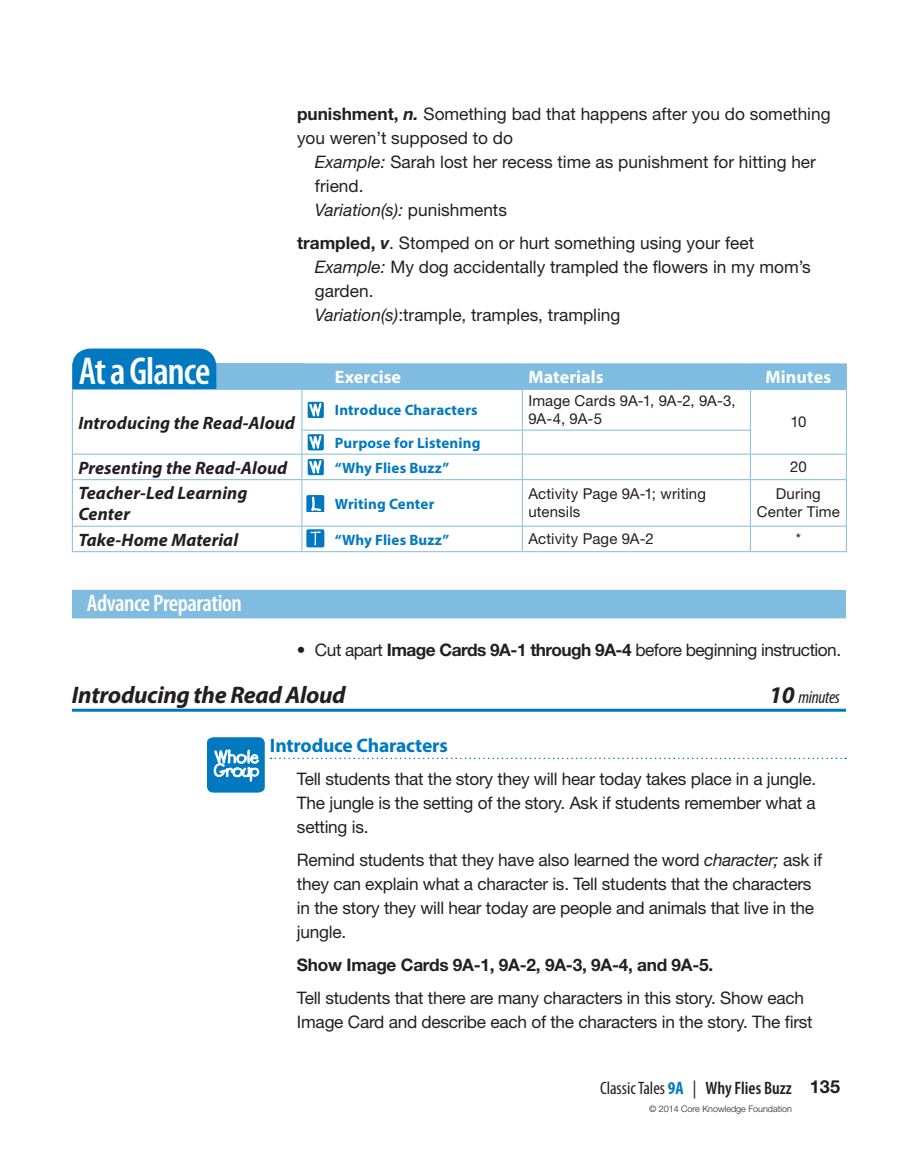
<style>
.page{position:relative;width:918px;height:1175px;background:#fff}
.page>*{position:absolute;margin:0;border:0;box-sizing:border-box;transform-origin:0 0}
.t1{font:600 condensed 39px "Myriad Pro";letter-spacing:-.025em;color:#fff}
.t2{font:italic 700 24px "Myriad Pro";letter-spacing:-.015em;color:#231f20}
.t3{font:600 condensed 24px "Myriad Pro";letter-spacing:-.02em;color:#fff}
.t4{font:700 19.5px "Myriad Pro";letter-spacing:-.01em;color:#0079c1}
.t5{font:italic 700 18px/21px "Myriad Pro";letter-spacing:.005em;color:#231f20}
.t6{font:condensed 18px "Myriad Pro";color:#231f20}
.t7{font:700 18px "Myriad Pro";letter-spacing:.005em;color:#fff}
.t8{font:italic condensed 18px "Myriad Pro";letter-spacing:-.015em;color:#231f20}
.t9{font:17.25px/24px "Helvetica Neue LT Std";letter-spacing:-.015em;color:#231f20}
.t10{font:700 17.25px "Helvetica Neue LT Std";letter-spacing:-.015em;color:#231f20}
.t11{font:15px/18px "Helvetica Neue LT Std";letter-spacing:.01em;color:#231f20}
.t12{font:700 15px "Myriad Pro";letter-spacing:.01em;color:#0079c1}
.t13{font:300 9px "Helvetica Neue LT Std";color:#231f20}
.s1{font-weight:700}
.s2{font-weight:700;font-style:italic}
.s3{font-style:italic}
.s4{font-weight:700;font-stretch:normal;font-size:24px}
.s5{font-weight:700;color:#0079c1}
.s6{font-weight:600}
.s7{font-family:"Helvetica Neue LT Std";font-weight:700;font-stretch:normal}
</style>
<div class="page">
<div style="left:72px;top:590px;width:774px;height:28px;background:#80bce0"></div>
<hr style="left:72px;top:708px;width:774px;height:3px;background:#0079c1">
<svg style="left:271px;top:757px;width:575px;height:2px"></svg>
<hr style="left:72px;top:390px;width:1px;height:40px;background:#80bce0">
<hr style="left:522px;top:390px;width:1px;height:40px;background:#80bce0">
<hr style="left:750px;top:390px;width:1px;height:40px;background:#80bce0">
<hr style="left:846px;top:389px;width:1px;height:41px;background:#80bce0">
<div style="left:302px;top:363px;width:545px;height:27px;background:#80bce0"></div>
<hr style="left:329px;top:430px;width:193px;height:1px;background:#80bce0">
<hr style="left:522px;top:430px;width:228px;height:1px;background:#80bce0">
<hr style="left:73px;top:479px;width:229px;height:1px;background:#80bce0">
<hr style="left:329px;top:479px;width:193px;height:1px;background:#80bce0">
<hr style="left:522px;top:479px;width:228px;height:1px;background:#80bce0">
<hr style="left:750px;top:479px;width:96px;height:1px;background:#80bce0">
<hr style="left:73px;top:526px;width:229px;height:1px;background:#80bce0">
<hr style="left:329px;top:526px;width:193px;height:1px;background:#80bce0">
<hr style="left:522px;top:526px;width:228px;height:1px;background:#80bce0">
<hr style="left:750px;top:526px;width:96px;height:1px;background:#80bce0">
<hr style="left:72px;top:551px;width:230px;height:1px;background:#80bce0">
<hr style="left:329px;top:551px;width:193px;height:1px;background:#80bce0">
<hr style="left:522px;top:551px;width:228px;height:1px;background:#80bce0">
<hr style="left:750px;top:551px;width:97px;height:1px;background:#80bce0">
<hr style="left:72px;top:454px;width:230px;height:1px;background:#80bce0">
<svg style="left:72px;top:430px;width:1px;height:49px"></svg>
<hr style="left:329px;top:454px;width:193px;height:1px;background:#80bce0">
<hr style="left:522px;top:454px;width:228px;height:1px;background:#80bce0">
<svg style="left:522px;top:430px;width:1px;height:49px"></svg>
<hr style="left:750px;top:454px;width:97px;height:1px;background:#80bce0">
<svg style="left:750px;top:430px;width:1px;height:49px"></svg>
<svg style="left:846px;top:430px;width:1px;height:49px"></svg>
<hr style="left:72px;top:479px;width:1px;height:47px;background:#80bce0">
<hr style="left:522px;top:480px;width:1px;height:46px;background:#80bce0">
<hr style="left:750px;top:480px;width:1px;height:46px;background:#80bce0">
<hr style="left:846px;top:479px;width:1px;height:47px;background:#80bce0">
<svg style="left:72px;top:526px;width:1px;height:25px"></svg>
<svg style="left:522px;top:526px;width:1px;height:25px"></svg>
<svg style="left:750px;top:526px;width:1px;height:25px"></svg>
<svg style="left:846px;top:526px;width:1px;height:25px"></svg>
<hr style="left:302px;top:390px;width:1px;height:40px;background:#80bce0">
<hr style="left:302px;top:480px;width:1px;height:46px;background:#80bce0">
<hr style="left:72px;top:389px;width:230px;height:1px;background:#80bce0">
<hr style="left:329px;top:389px;width:194px;height:1px;background:#80bce0">
<div style="left:72px;top:363px;width:231px;height:26px;background:#80bce0"></div>
<div style="left:72px;top:348px;width:144px;height:41px;background:#0079c1"></div>
<div style="left:308px;top:402px;width:16px;height:16px;background:#0079c1;border-radius:2px"></div>
<svg style="left:309px;top:401px;width:13px;height:15px"></svg>
<svg style="left:302px;top:430px;width:27px;height:50px"></svg>
<svg style="left:306px;top:495px;width:18px;height:17px"></svg>
<svg style="left:302px;top:526px;width:27px;height:26px"></svg>
<svg style="left:207px;top:737px;width:58px;height:55px;background:#3494cd"></svg>
<h1 class="t1" style="left:79px;top:346px;width:133px">At a Glance</h1>
<p class="t9" style="left:297px;top:102px;width:535px"><span class="s1">punishment,</span> <span class="s2">n.</span> Something bad that happens after you do something you weren’t supposed to do</p>
<p class="t9" style="left:315px;top:150px;width:503px"><span class="s3">Example:</span> Sarah lost her recess time as punishment for hitting her friend.<br><span class="s3">Variation(s):</span> punishments</p>
<p class="t9" style="left:315px;top:231px;width:497px;text-indent:-18px"><span class="s1">trampled,</span> <span class="s2">v</span>. Stomped on or hurt something using your feet <span class="s3">Example:</span> My dog accidentally trampled the flowers in my mom’s garden.<br><span class="s3">Variation(s)</span>:trample, tramples, trampling</p>
<p class="t7" style="left:335px;top:365px;width:68px">Exercise</p>
<p class="t7" style="left:528px;top:365px;width:77px">Materials</p>
<p class="t7" style="left:766px;top:365px;width:67px">Minutes</p>
<p class="t5" style="left:78px;top:411px;width:218px">Introducing the Read-Aloud</p>
<p class="t12" style="left:335px;top:400px;width:144px">Introduce Characters</p>
<p class="t11" style="left:528px;top:391px;width:209px">Image Cards 9A-1, 9A-2, 9A-3,<br>9A-4, 9A-5</p>
<p class="t12" style="left:335px;top:433px;width:147px">Purpose for Listening</p>
<p class="t11" style="left:790px;top:412px;width:18px">10</p>
<p class="t5" style="left:78px;top:456px;width:211px">Presenting the Read-Aloud</p>
<p class="t12" style="left:335px;top:457px;width:116px">“Why Flies Buzz”</p>
<p class="t11" style="left:790px;top:458px;width:18px">20</p>
<p class="t5" style="left:78px;top:482px;width:171px">Teacher-Led Learning<br>Center</p>
<p class="t12" style="left:335px;top:493px;width:101px">Writing Center</p>
<p class="t11" style="left:528px;top:485px;width:179px">Activity Page 9A-1; writing utensils</p>
<p class="t11" style="left:757px;top:485px;width:85px;text-align:center">During<br>Center Time</p>
<p class="t5" style="left:78px;top:528px;width:161px">Take-Home Material</p>
<p class="t12" style="left:335px;top:529px;width:116px">“Why Flies Buzz”</p>
<p class="t11" style="left:528px;top:530px;width:127px">Activity Page 9A-2</p>
<p class="t11" style="left:796px;top:530px;width:7px">*</p>
<h2 class="t3" style="left:87px;top:588px;width:156px">Advance Preparation</h2>
<p class="t9" style="left:297px;top:637px;width:546px">• Cut apart <span class="s1">Image Cards 9A-1 through 9A-4</span> before beginning instruction.</p>
<h2 class="t2" style="left:72px;top:679px;width:275px">Introducing the Read Aloud</h2>
<p class="t8" style="left:769px;top:686px;width:72px"><span class="s4">10</span> minutes</p>
<p class="t4" style="left:270px;top:732px;width:179px">Introduce Characters</p>
<p class="t9" style="left:297px;top:766px;width:521px;text-align:justify">Tell students that the story they will hear today takes place in a jungle.<br>The jungle is the setting of the story. Ask if students remember what a setting is.</p>
<p class="t9" style="left:297px;top:847px;width:527px">Remind students that they have also learned the word <span class="s3">character;</span> ask if they can explain what a character is. Tell students that the characters in the story they will hear today are people and animals that live in the jungle.</p>
<p class="t10" style="left:297px;top:953px;width:418px">Show Image Cards 9A-1, 9A-2, 9A-3, 9A-4, and 9A-5.</p>
<p class="t9" style="left:297px;top:985px;width:517px">Tell students that there are many characters in this story. Show each<br>Image Card and describe each of the characters in the story. The first</p>
<p class="t6" style="left:600px;top:1077px;width:241px">Classic Tales <span class="s5">9A</span> | <span class="s6">Why Flies Buzz</span> <span class="s7">135</span></p>
<p class="t13" style="left:649px;top:1103px;width:144px">© 2014 Core Knowledge Foundation</p>
</div>
